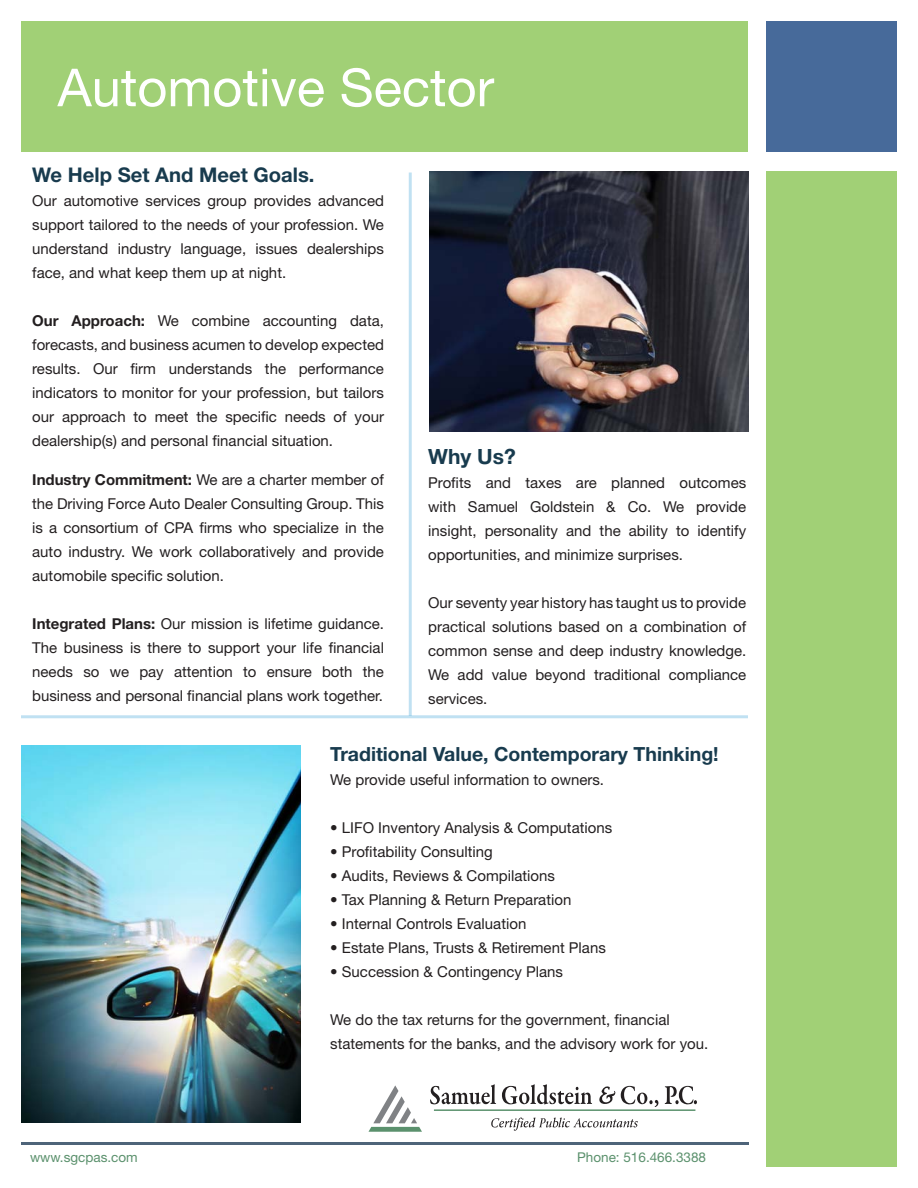
<style>
.page{position:relative;width:918px;height:1188px;background:#fff}
.page>*{position:absolute;margin:0;border:0;box-sizing:border-box;transform-origin:0 0}
.t1{font:52.5px "Helvetica Neue LT Std";color:#fff}
.t2{font:700 21px "Helvetica Neue LT Std";color:#183b4e}
.t3{font:700 20.25px "Helvetica Neue LT Std";color:#183b4e}
.t4{font:700 19.5px "Helvetica Neue LT Std";color:#183b4e}
.t5{font:15px/24px "Helvetica Neue LT Std";color:#231f20;text-align:justify}
.t6{font:13.5px "Helvetica Neue LT Std";color:#5b916d}
.s1{font-weight:700}
</style>
<div class="page">
<div style="left:766px;top:171px;width:131px;height:996px;background:#a1d076"></div>
<div style="left:22px;top:21px;width:726px;height:131px;background:#a1d076"></div>
<img style="left:21px;top:745px;width:280px;height:378px">
<hr style="left:21px;top:1142px;width:727px;height:3px;background:#4e6479">
<hr style="left:409px;top:172px;width:3px;height:544px;background:#0087cc">
<div style="left:766px;top:21px;width:131px;height:131px;background:#476a9a"></div>
<hr style="left:21px;top:715px;width:727px;height:3px;background:#0087cc">
<hr style="left:434px;top:1109px;width:261px;height:2px;background:#5b916d">
<svg style="left:491px;top:1118px;width:147px;height:13px"></svg>
<svg style="left:430px;top:1084px;width:66px;height:20px"></svg>
<svg style="left:502px;top:1084px;width:90px;height:20px"></svg>
<svg style="left:665px;top:1086px;width:32px;height:18px"></svg>
<svg style="left:599px;top:1085px;width:59px;height:22px"></svg>
<svg style="left:369px;top:1085px;width:53px;height:47px"></svg>
<img style="left:430px;top:171px;width:318px;height:261px">
<p class="t1" style="left:58px;top:56px;width:438px">Automotive Sector</p>
<p class="t3" style="left:32px;top:162px;width:284px">We Help Set And Meet Goals.</p>
<p class="t5" style="left:32px;top:189px;width:353px">Our automotive services group provides advanced support tailored to the needs of your profession. We understand industry language, issues dealerships face, and what keep them up at night.</p>
<p class="t5" style="left:32px;top:309px;width:353px"><span class="s1">Our Approach:</span> We combine accounting data, forecasts, and business acumen to develop expected results. Our firm understands the performance indicators to monitor for your profession, but tailors our approach to meet the specific needs of your dealership(s) and personal financial situation.</p>
<p class="t5" style="left:32px;top:468px;width:353px"><span class="s1">Industry Commitment:</span> We are a charter member of the Driving Force Auto Dealer Consulting Group. This is a consortium of CPA firms who specialize in the auto industry. We work collaboratively and provide automobile specific solution.</p>
<p class="t5" style="left:32px;top:612px;width:353px"><span class="s1">Integrated Plans:</span> Our mission is lifetime guidance.<br>The business is there to support your life financial needs so we pay attention to ensure both the business and personal financial plans work together.</p>
<p class="t2" style="left:428px;top:444px;width:89px">Why Us?</p>
<p class="t5" style="left:428px;top:471px;width:320px">Profits and taxes are planned outcomes with Samuel Goldstein &amp; Co. We provide insight, personality and the ability to identify opportunities, and minimize surprises.</p>
<p class="t5" style="left:428px;top:591px;width:320px">Our seventy year history has taught us to provide practical solutions based on a combination of common sense and deep industry knowledge.<br>We add value beyond traditional compliance services.</p>
<p class="t4" style="left:330px;top:742px;width:390px">Traditional Value, Contemporary Thinking!</p>
<p class="t5" style="left:330px;top:768px;width:275px">We provide useful information to owners.</p>
<p class="t5" style="left:330px;top:816px;width:284px">• LIFO Inventory Analysis &amp; Computations</p>
<p class="t5" style="left:330px;top:840px;width:164px">• Profitability Consulting</p>
<p class="t5" style="left:330px;top:864px;width:226px">• Audits, Reviews &amp; Compilations</p>
<p class="t5" style="left:330px;top:888px;width:243px">• Tax Planning &amp; Return Preparation</p>
<p class="t5" style="left:330px;top:912px;width:198px">• Internal Controls Evaluation</p>
<p class="t5" style="left:330px;top:936px;width:277px">• Estate Plans, Trusts &amp; Retirement Plans</p>
<p class="t5" style="left:330px;top:960px;width:234px">• Succession &amp; Contingency Plans</p>
<p class="t5" style="left:330px;top:1008px;width:380px">We do the tax returns for the government, financial statements for the banks, and the advisory work for you.</p>
<p class="t6" style="left:30px;top:1149px;width:109px">www.sgcpas.com</p>
<p class="t6" style="left:577px;top:1149px;width:130px">Phone: 516.466.3388</p>
</div>
